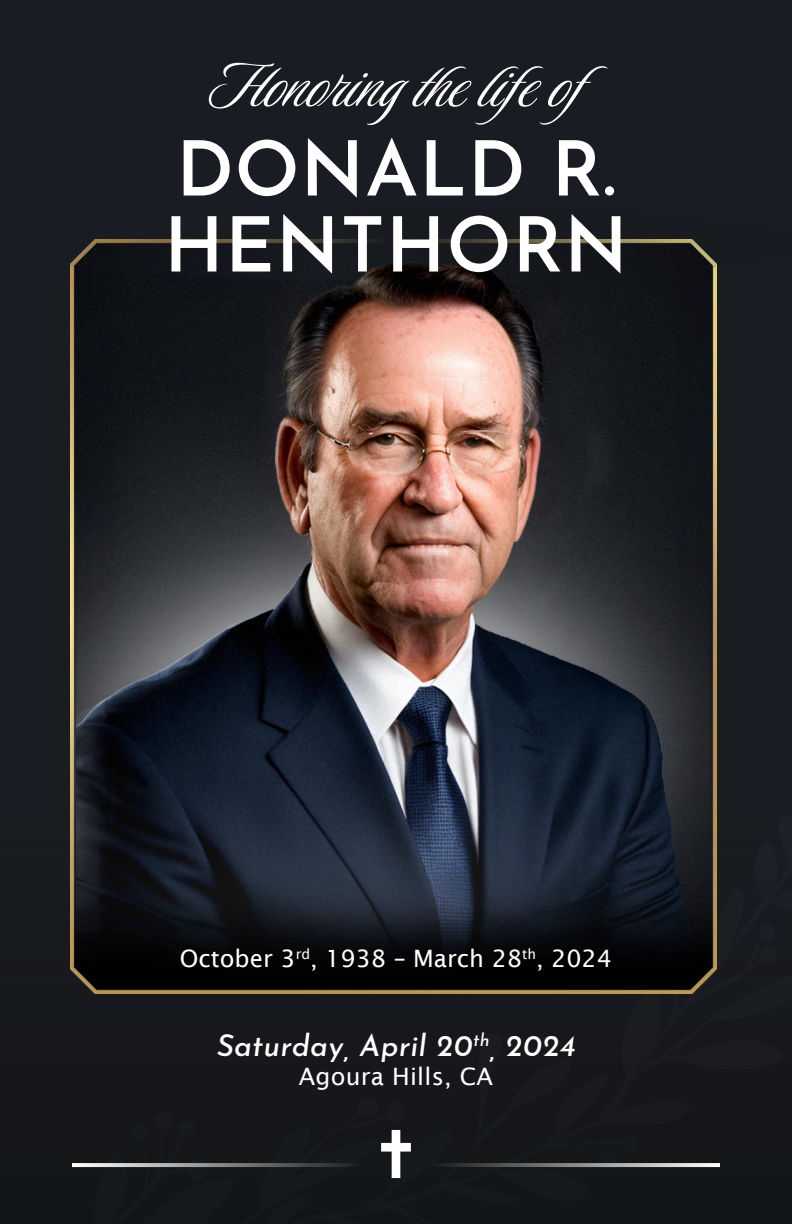
<style>
.page{position:relative;width:792px;height:1224px;background:#191d23}
.page>*{position:absolute;margin:0;border:0;box-sizing:border-box;transform-origin:0 0}
.t1{font:76.2px "Luxurious Script";color:#fff}
.t2{font:600 76px "Josefin Sans";letter-spacing:.01em;color:#fff}
.t3{font:italic 500 30px "Josefin Sans";letter-spacing:.01em;color:#fff}
.t4{font:24px "Lucida Sans";color:#fff}
</style>
<div class="page">
<div style="left:57px;top:1149px;width:735px;height:75px;background:#131618"></div>
<svg style="left:72px;top:1163px;width:292px;height:4px"></svg>
<svg style="left:428px;top:1163px;width:292px;height:4px"></svg>
<svg style="left:381px;top:1130px;width:30px;height:48px"></svg>
<svg style="left:92px;top:239px;width:603px;height:3px;background:#6b5e3f"></svg>
<div style="left:47px;top:248px;width:686px;height:777px;background:#231f20;opacity:.15"></div>
<img style="left:76px;top:242px;width:634px;height:743px">
<p class="t1" style="left:209px;top:35px;width:430px">Honoring the life of</p>
<p class="t2" style="left:176px;top:104px;width:441px">DONALD R.</p>
<p class="t2" style="left:164px;top:180px;width:466px">HENTHORN</p>
<p class="t4" style="left:180px;top:945px;width:433px">October 3<sup>rd</sup>, 1938 – March 28<sup>th</sup>, 2024</p>
<p class="t3" style="left:217px;top:1020px;width:360px">Saturday, April 20<sup>th</sup>, 2024</p>
<p class="t4" style="left:299px;top:1062px;width:196px">Agoura Hills, CA</p>
</div>
